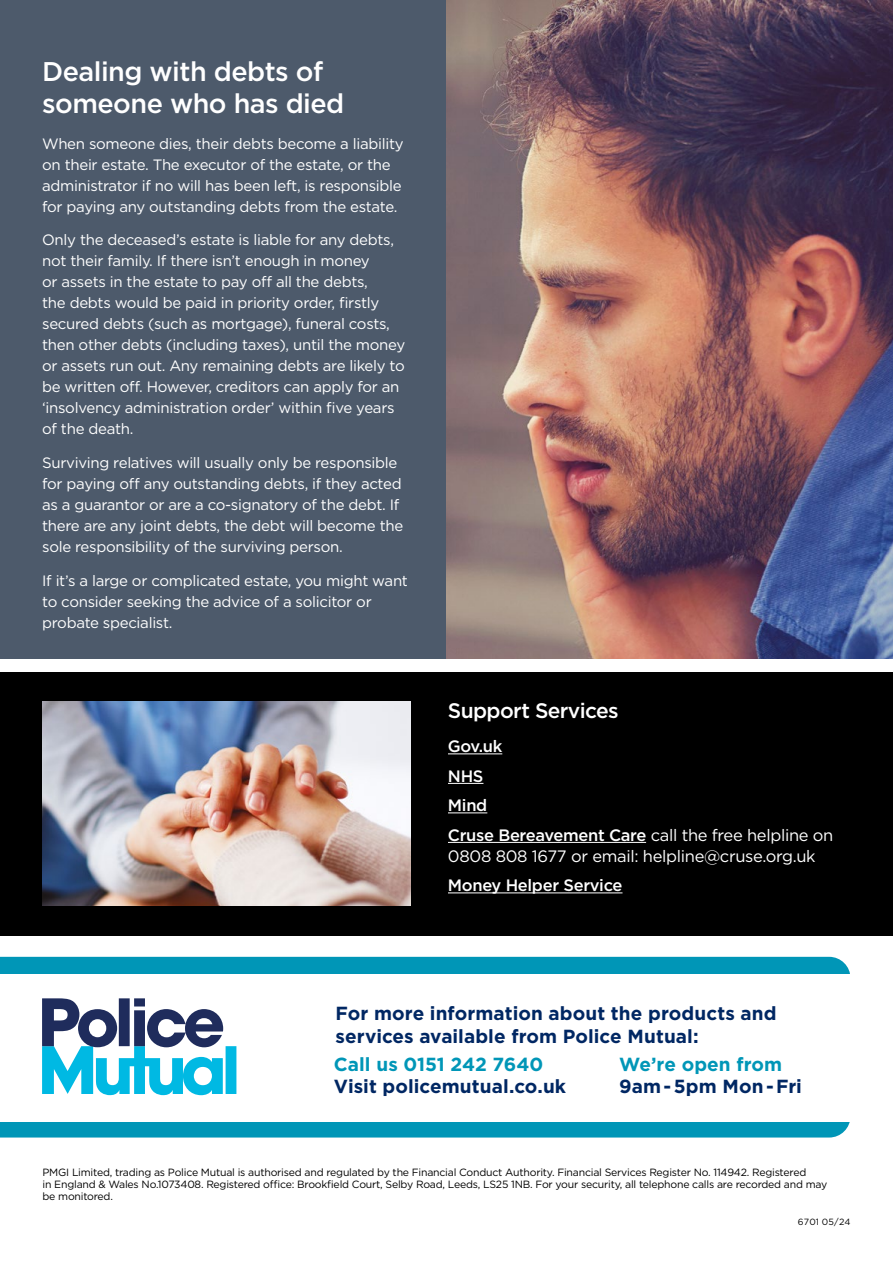
<style>
.page{position:relative;width:893px;height:1263px;background:#fff}
.page>*{position:absolute;margin:0;border:0;box-sizing:border-box;transform-origin:0 0}
.t1{font:500 27px/31.5px "Gotham";letter-spacing:-.02em;color:#fff}
.t2{font:500 21px "Gotham";letter-spacing:-.03em;color:#fff}
.t3{font:700 18.9px/22.5px "Gotham";letter-spacing:.005em;color:#002763}
.t4{font:700 18.9px "Gotham";color:#0096b7}
.t5{font:500 16.5px/29.5px "Gotham";letter-spacing:-.02em;color:#fff}
.t6{font:16.5px "Gotham";letter-spacing:-.02em;color:#fff}
.t7{font:15px/21px "Gotham";letter-spacing:-.02em;color:#fff}
.t8{font:10.5px/12px "Gotham";letter-spacing:-.02em;color:#000}
.t9{font:9px "Gotham";letter-spacing:.02em;color:#000}
.s1{font-weight:400}
</style>
<div class="page">
<div style="left:0;top:0;width:448px;height:659px;background:#4d5a6b"></div>
<img style="left:446px;top:0;width:447px;height:659px">
<div style="left:0;top:672px;width:893px;height:263px;background:#000"></div>
<hr style="left:448px;top:753px;width:54px;height:1px;background:#fff">
<hr style="left:448px;top:783px;width:35px;height:1px;background:#fff">
<hr style="left:448px;top:812px;width:39px;height:1px;background:#fff">
<hr style="left:448px;top:842px;width:198px;height:1px;background:#fff">
<hr style="left:448px;top:892px;width:174px;height:1px;background:#fff">
<img style="left:42px;top:702px;width:369px;height:204px">
<div style="left:0;top:1121px;width:850px;height:16px;background:#0096b7"></div>
<div style="left:0;top:957px;width:850px;height:17px;background:#0096b7"></div>
<svg style="left:43px;top:998px;width:193px;height:97px"></svg>
<h1 class="t1" style="left:42px;top:55px;width:304px">Dealing with debts of someone who has died</h1>
<p class="t7" style="left:42px;top:133px;width:363px">When someone dies, their debts become a liability on their estate. The executor of the estate, or the administrator if no will has been left, is responsible for paying any outstanding debts from the estate.</p>
<p class="t7" style="left:42px;top:229px;width:364px">Only the deceased’s estate is liable for any debts, not their family. If there isn’t enough in money<br>or assets in the estate to pay off all the debts,<br>the debts would be paid in priority order, firstly secured debts (such as mortgage), funeral costs, then other debts (including taxes), until the money or assets run out. Any remaining debts are likely to be written off. However, creditors can apply for an ‘insolvency administration order’ within five years of the death.</p>
<p class="t7" style="left:42px;top:452px;width:363px">Surviving relatives will usually only be responsible for paying off any outstanding debts, if they acted as a guarantor or are a co-signatory of the debt. If there are any joint debts, the debt will become the sole responsibility of the surviving person.</p>
<p class="t7" style="left:42px;top:570px;width:367px">If it’s a large or complicated estate, you might want to consider seeking the advice of a solicitor or probate specialist.</p>
<h2 class="t2" style="left:448px;top:697px;width:172px">Support Services</h2>
<p class="t5" style="left:448px;top:731px;width:387px">Gov.uk<br>NHS<br>Mind<br>Cruse Bereavement Care <span class="s1">call the free helpline on</span></p>
<p class="t6" style="left:448px;top:845px;width:369px">0808 808 1677 or email: helpline@cruse.org.uk</p>
<p class="t5" style="left:448px;top:870px;width:176px">Money Helper Service</p>
<p class="t3" style="left:336px;top:1002px;width:442px">For more information about the products and services available from Police Mutual:</p>
<p class="t4" style="left:334px;top:1052px;width:211px">Call us 0151 242 7640</p>
<p class="t3" style="left:334px;top:1075px;width:234px">Visit policemutual.co.uk</p>
<p class="t4" style="left:619px;top:1052px;width:165px">We’re open from</p>
<p class="t3" style="left:619px;top:1075px;width:184px">9am - 5pm Mon - Fri</p>
<p class="t8" style="left:43px;top:1166px;width:786px">PMGI Limited, trading as Police Mutual is authorised and regulated by the Financial Conduct Authority. Financial Services Register No. 114942. Registered<br>in England &amp; Wales No.1073408. Registered office: Brookfield Court, Selby Road, Leeds, LS25 1NB. For your security, all telephone calls are recorded and may be monitored.</p>
<p class="t9" style="left:798px;top:1216px;width:54px">6701 05/24</p>
</div>
